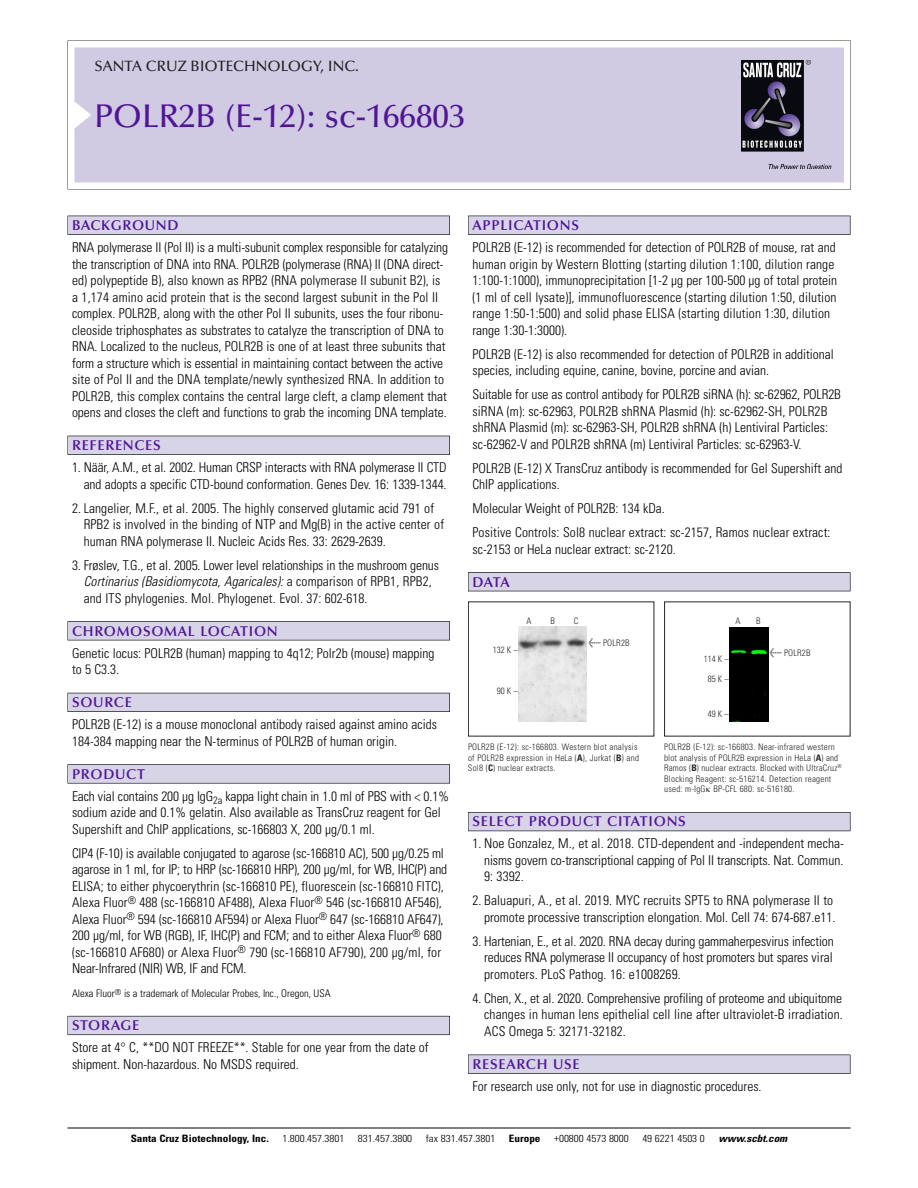
<style>
.page{position:relative;width:918px;height:1188px;background:#fff}
.page>*{position:absolute;margin:0;border:0;box-sizing:border-box;transform-origin:0 0}
.t1{font:500 33px "Optima";color:#511695}
.t2{font:500 15px "Optima";color:#231f20}
.t3{font:600 14.25px "Optima";letter-spacing:.05em;color:#511695}
.t4{font:300 condensed 13.5px/16.5px "Univers";color:#000}
.t5{font:300 condensed 10.5px "Univers";color:#000}
.t6{font:300 condensed 10.2px "Univers";color:#000;scale:1.1 1}
.t7{font:700 condensed 10.2px "Univers";color:#000;scale:1.1 1}
.t8{font:italic 700 condensed 10.2px "Univers";color:#000;scale:1.1 1}
.t9{font:300 condensed 9px/10.5px "Univers";letter-spacing:.025em;color:#272627}
.s1{font-style:italic}
.s2{font-family:"Meta Plus";font-weight:400;font-stretch:normal;font-size:10.5px}
.s3{font-weight:700}
</style>
<div class="page">
<svg style="left:74px;top:41px;width:777px;height:148px"></svg>
<div style="left:74px;top:47px;width:770px;height:135px;background:#d1cae3"></div>
<img style="left:741px;top:60px;width:90px;height:108px">
<div style="left:68px;top:216px;width:382px;height:19px;background:#535256"></div>
<div style="left:68px;top:216px;width:381px;height:18px;background:#d7d4e8"></div>
<div style="left:68px;top:436px;width:382px;height:19px;background:#525156"></div>
<div style="left:68px;top:436px;width:381px;height:18px;background:#d7d4e8"></div>
<div style="left:68px;top:621px;width:382px;height:19px;background:#545357"></div>
<div style="left:68px;top:622px;width:381px;height:18px;background:#d7d4e8"></div>
<div style="left:68px;top:693px;width:382px;height:19px;background:#535259"></div>
<div style="left:68px;top:693px;width:381px;height:18px;background:#d7d4e8"></div>
<svg style="left:68px;top:764px;width:382px;height:20px"></svg>
<div style="left:68px;top:765px;width:381px;height:18px;background:#d7d4e8"></div>
<div style="left:68px;top:1016px;width:382px;height:19px;background:#64626c"></div>
<div style="left:68px;top:1016px;width:381px;height:18px;background:#d7d4e8"></div>
<div style="left:468px;top:216px;width:382px;height:19px;background:#535256"></div>
<div style="left:468px;top:216px;width:382px;height:18px;background:#d7d4e8"></div>
<div style="left:468px;top:572px;width:382px;height:19px;background:#515155"></div>
<div style="left:468px;top:573px;width:382px;height:18px;background:#d7d4e8"></div>
<div style="left:468px;top:812px;width:382px;height:19px;background:#55545b"></div>
<div style="left:468px;top:813px;width:382px;height:18px;background:#d7d4e8"></div>
<div style="left:468px;top:1055px;width:382px;height:19px;background:#545457"></div>
<div style="left:468px;top:1055px;width:382px;height:18px;background:#d7d4e8"></div>
<hr style="left:68px;top:1128px;width:782px;height:1px;background:#000">
<div style="left:730px;top:627px;width:38px;height:95px;background:#000"></div>
<img style="left:519px;top:627px;width:67px;height:95px">
<p class="t2" style="left:94px;top:60px;width:266px">SANTA CRUZ BIOTECHNOLOGY, INC.</p>
<p class="t1" style="left:94px;top:102px;width:373px">POLR2B (E-12): sc-166803</p>
<p class="t3" style="left:72px;top:219px;width:108px">BACKGROUND</p>
<p class="t4" style="left:72px;top:240px;width:378px">RNA polymerase II (Pol II) is a multi-subunit complex responsible for catalyzing the transcription of DNA into RNA. POLR2B (polymerase (RNA) II (DNA direct&shy;ed) polypeptide B), also known as RPB2 (RNA polymerase II subunit B2), is a 1,174 amino acid protein that is the second largest subunit in the Pol II complex. POLR2B, along with the other Pol II subunits, uses the four ribonu&shy;cleoside triphosphates as substrates to catalyze the transcription of DNA to RNA. Localized to the nucleus, POLR2B is one of at least three subunits that form a structure which is essential in maintaining contact between the active site of Pol II and the DNA template/newly synthesized RNA. In addition to POLR2B, this complex contains the central large cleft, a clamp element that opens and closes the cleft and functions to grab the incoming DNA template.</p>
<p class="t3" style="left:72px;top:439px;width:90px">REFERENCES</p>
<p class="t4" style="left:72px;top:460px;width:376px;text-align:right">1. Näär, A.M., et al. 2002. Human CRSP interacts with RNA polymerase II CTD and adopts a specific CTD-bound conformation. Genes Dev. 16: 1339-1344.</p>
<p class="t4" style="left:84px;top:501px;width:362px;text-indent:-12px">2. Langelier, M.F., et al. 2005. The highly conserved glutamic acid 791 of<br>RPB2 is involved in the binding of NTP and Mg(B) in the active center of human RNA polymerase II. Nucleic Acids Res. 33: 2629-2639.</p>
<p class="t4" style="left:84px;top:558px;width:357px;text-indent:-12px">3. Frøslev, T.G., et al. 2005. Lower level relationships in the mushroom genus<br><span class="s1">Cortinarius (Basidiomycota, Agaricales):</span> a c o m p a r i s o n o f R P B 1 , R P B 2 , and ITS phylogenies. Mol. Phylogenet. Evol. 37: 602-618.</p>
<p class="t3" style="left:72px;top:625px;width:207px">CHROMOSOMAL LOCATION</p>
<p class="t4" style="left:72px;top:646px;width:364px">Genetic locus: POLR2B (human) mapping to 4q12; Polr2b (mouse) mapping to 5 C3.3.</p>
<p class="t3" style="left:72px;top:696px;width:61px">SOURCE</p>
<p class="t4" style="left:72px;top:718px;width:367px">POLR2B (E-12) is a mouse monoclonal antibody raised against amino acids<br>184-384 mapping near the N-terminus of POLR2B of human origin.</p>
<p class="t3" style="left:72px;top:768px;width:74px">PRODUCT</p>
<p class="t4" style="left:72px;top:789px;width:379px">Each vial contains 200 µg IgG<sub>2a</sub> kappa light chain in 1.0 ml of PBS with &lt; 0.1% sodium azide and 0.1% gelatin. Also available as TransCruz reagent for Gel<br>Supershift and ChIP applications, sc-166803 X, 200 µg/0.1 ml.</p>
<p class="t4" style="left:72px;top:846px;width:377px">CIP4 (F-10) is available conjugated to agarose (sc-166810 AC), 500 µg/0.25 ml agarose in 1 ml, for IP; to HRP (sc-166810 HRP), 200 µg/ml, for WB, IHC(P) and ELISA; to either phycoerythrin (sc-166810 PE), fluorescein (sc-166810 FITC), Alexa Fluor<sup>®</sup> 488 (sc-166810 AF488), Alexa Fluor<sup>®</sup> 546 (sc-166810 AF546), Alexa Fluor<sup>®</sup> 594 (sc-166810 AF594) or Alexa Fluor<sup>®</sup> 647 (sc-166810 AF647), 200 µg/ml, for WB (RGB), IF, IHC(P) and FCM; and to either Alexa Fluor<sup>®</sup> 680 (sc-166810 AF680) or Alexa Fluor<sup>®</sup> 790 (sc-166810 AF790), 200 µg/ml, for Near-Infrared (NIR) WB, IF and FCM.</p>
<p class="t5" style="left:72px;top:990px;width:260px">Alexa Fluor<sup>®</sup> is a trademark of Molecular Probes, Inc., Oregon, USA</p>
<p class="t3" style="left:72px;top:1020px;width:69px">STORAGE</p>
<p class="t4" style="left:72px;top:1041px;width:358px">Store at 4° C, **DO NOT FREEZE**. Stable for one year from the date of shipment. Non-hazardous. No MSDS required.</p>
<p class="t3" style="left:473px;top:219px;width:108px">APPLICATIONS</p>
<p class="t4" style="left:473px;top:240px;width:366px">POLR2B (E-12) is recommended for detection of POLR2B of mouse, rat and human origin by Western Blotting (starting dilution 1:100, dilution range 1:100-1:1000), immunoprecipitation [1-2 µg per 100-500 µg of total protein (1 ml of cell lysate)], immunofluorescence (starting dilution 1:50, dilution range 1:50-1:500) and solid phase ELISA (starting dilution 1:30, dilution range 1:30-1:3000).</p>
<p class="t4" style="left:473px;top:347px;width:363px">POLR2B (E-12) is also recommended for detection of POLR2B in additional species, including equine, canine, bovine, porcine and avian.</p>
<p class="t4" style="left:473px;top:387px;width:370px">Suitable for use as control antibody for POLR2B siRNA (h): sc-62962, POLR2B siRNA (m): sc-62963, POLR2B shRNA Plasmid (h): sc-62962-SH, POLR2B shRNA Plasmid (m): sc-62963-SH, POLR2B shRNA (h) Lentiviral Particles: sc-62962-V and POLR2B shRNA (m) Lentiviral Particles: sc-62963-V.</p>
<p class="t4" style="left:473px;top:461px;width:372px">POLR2B (E-12) X TransCruz antibody is recommended for Gel Supershift and<br>ChIP applications.</p>
<p class="t4" style="left:473px;top:501px;width:194px">Molecular Weight of POLR2B: 134 kDa.</p>
<p class="t4" style="left:473px;top:525px;width:360px">Positive Controls: Sol8 nuclear extract: sc-2157, Ramos nuclear extract: sc-2153 or HeLa nuclear extract: sc-2120.</p>
<p class="t3" style="left:473px;top:576px;width:39px">DATA</p>
<p class="t9" style="left:527px;top:616px;width:7px">A</p>
<p class="t9" style="left:550px;top:616px;width:6px">B</p>
<p class="t9" style="left:574px;top:616px;width:6px">C</p>
<p class="t9" style="left:736px;top:616px;width:7px">A</p>
<p class="t9" style="left:756px;top:616px;width:6px">B</p>
<p class="t9" style="left:493px;top:645px;width:26px">132 K –</p>
<p class="t9" style="left:497px;top:686px;width:22px">90K–</p>
<p class="t9" style="left:588px;top:638px;width:43px"><span class="s2">&lt;</span> POLR2B</p>
<p class="t9" style="left:704px;top:654px;width:26px">114 K–</p>
<p class="t9" style="left:708px;top:675px;width:22px">85K–</p>
<p class="t9" style="left:708px;top:709px;width:22px">49K–</p>
<p class="t9" style="left:769px;top:648px;width:43px"><span class="s2">&lt;</span> POLR2B</p>
<p class="t9" style="left:468px;top:743px;width:173px">POLR2B (E-12): sc-166803. Western blot analysis of POLR2B expression in HeLa (<span class="s3">A</span>), Jurkat (<span class="s3">B</span>) and<br>Sol8 (<span class="s3">C</span>) nuclear extracts.</p>
<p class="t9" style="left:664px;top:743px;width:179px">POLR2B (E-12): sc-166803. Near-infrared western blot analysis of POLR2B expression in HeLa (<span class="s3">A</span>) and Ramos (<span class="s3">B</span>) nuclear extracts. Blocked with UltraCruz<sup>® </sup>Blocking Reagent: sc-516214. Detection reagent used: m-IgG BP-CFL 680: sc-516180.</p>
<p class="t3" style="left:473px;top:816px;width:215px">SELECT PRODUCT CITATIONS</p>
<p class="t4" style="left:484px;top:837px;width:361px;text-align:justify;text-indent:-12px">1. Noe Gonzalez, M., et al. 2018. CTD-dependent and -independent mecha&shy;nisms govern co-transcriptional capping of Pol II transcripts. Nat. Commun.<br>9: 3392.</p>
<p class="t4" style="left:473px;top:894px;width:365px;text-align:right">2. Baluapuri, A., et al. 2019. MYC recruits SPT5 to RNA polymerase II to promote processive transcription elongation. Mol. Cell 74: 674-687.e11.</p>
<p class="t4" style="left:484px;top:934px;width:351px;text-align:justify;text-indent:-12px">3. Hartenian, E., et al. 2020. RNA decay during gammaherpesvirus infection reduces RNA polymerase II occupancy of host promoters but spares viral promoters. PLoS Pathog. 16: e1008269.</p>
<p class="t4" style="left:484px;top:991px;width:360px;text-align:justify;text-indent:-12px">4. Chen, X., et al. 2020. Comprehensive profiling of proteome and ubiquitome changes in human lens epithelial cell line after ultraviolet-B irradiation.<br>ACS Omega 5: 32171-32182.</p>
<p class="t3" style="left:473px;top:1058px;width:109px">RESEARCH USE</p>
<p class="t4" style="left:473px;top:1079px;width:291px">For research use only, not for use in diagnostic procedures.</p>
<p class="t7" style="left:131px;top:1135px;width:127px">Santa Cruz Biotechnology, Inc.</p>
<p class="t6" style="left:282px;top:1135px;width:58px">1.800.457.3801</p>
<p class="t6" style="left:358px;top:1135px;width:51px">831.457.3800</p>
<p class="t6" style="left:426px;top:1135px;width:65px">fax 831.457.3801</p>
<p class="t7" style="left:509px;top:1135px;width:30px">Europe</p>
<p class="t6" style="left:554px;top:1135px;width:69px">+00800 4573 8000</p>
<p class="t6" style="left:642px;top:1135px;width:58px">49 6221 4503 0</p>
<p class="t8" style="left:719px;top:1135px;width:66px">www.scbt.com</p>
</div>
